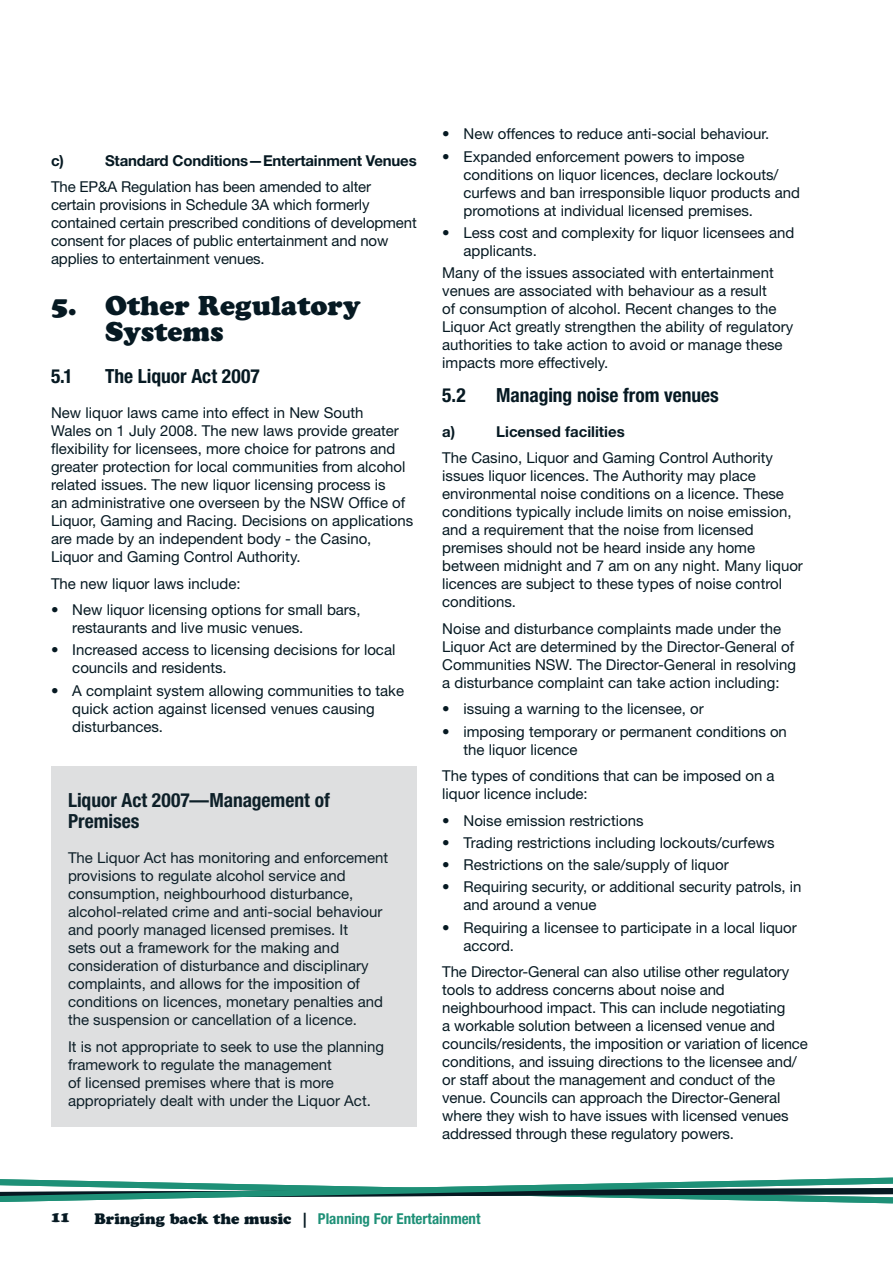
<style>
.page{position:relative;width:893px;height:1263px;background:#fff}
.page>*{position:absolute;margin:0;border:0;box-sizing:border-box;transform-origin:0 0}
.t1{font:27px/25.5px "Cooper Black Std";color:#061922}
.t2{font:700 condensed 19.5px/21px "Helvetica Neue";color:#061922}
.t3{font:15px/18px "Helvetica Neue";color:#061922}
.t4{font:700 15px "Helvetica Neue";letter-spacing:-.01em;color:#061922}
.t5{font:700 condensed 15px "Helvetica Neue";color:#1e9077}
.t6{font:15px "Cooper Black Std";color:#061922}
.s1{font-family:"Cooper Black Std";font-weight:400;font-stretch:normal;color:#061922}
</style>
<div class="page">
<svg style="left:0;top:1177px;width:893px;height:27px"></svg>
<div style="left:51px;top:766px;width:366px;height:361px;background:#dedfe0"></div>
<p class="t4" style="left:51px;top:151px;width:14px">c)</p>
<p class="t4" style="left:105px;top:151px;width:313px">Standard Conditions—Entertainment Venues</p>
<p class="t3" style="left:51px;top:178px;width:367px">The EP&amp;A Regulation has been amended to alter certain provisions in Schedule 3A which formerly contained certain prescribed conditions of development consent for places of public entertainment and now applies to entertainment venues.</p>
<h1 class="t1" style="left:105px;top:293px;width:257px;text-indent:-54px">5. Other Regulatory<br>Systems</h1>
<h2 class="t2" style="left:51px;top:365px;width:23px">5.1</h2>
<h2 class="t2" style="left:105px;top:365px;width:156px">The Liquor Act 2007</h2>
<p class="t3" style="left:51px;top:404px;width:364px">New liquor laws came into effect in New South<br>Wales on 1 July 2008. The new laws provide greater flexibility for licensees, more choice for patrons and greater protection for local communities from alcohol related issues. The new liquor licensing process is<br>an administrative one overseen by the NSW Office of Liquor, Gaming and Racing. Decisions on applications are made by an independent body - the Casino, Liquor and Gaming Control Authority.</p>
<p class="t3" style="left:51px;top:574px;width:191px">The new liquor laws include:</p>
<p class="t3" style="left:72px;top:601px;width:290px;text-indent:-21px">• New liquor licensing options for small bars, restaurants and live music venues.</p>
<p class="t3" style="left:72px;top:641px;width:325px;text-indent:-21px">• Increased access to licensing decisions for local councils and residents.</p>
<p class="t3" style="left:72px;top:681px;width:333px;text-indent:-21px">• A complaint system allowing communities to take quick action against licensed venues causing disturbances.</p>
<h2 class="t2" style="left:68px;top:789px;width:263px">Liquor Act 2007—Management of<br>Premises</h2>
<p class="t3" style="left:68px;top:849px;width:322px">The Liquor Act has monitoring and enforcement provisions to regulate alcohol service and consumption, neighbourhood disturbance, alcohol-related crime and anti-social behaviour and poorly managed licensed premises. It<br>sets out a framework for the making and consideration of disturbance and disciplinary complaints, and allows for the imposition of conditions on licences, monetary penalties and the suspension or cancellation of a licence.</p>
<p class="t3" style="left:68px;top:1037px;width:318px">It is not appropriate to seek to use the planning framework to regulate the management<br>of licensed premises where that is more appropriately dealt with under the Liquor Act.</p>
<p class="t3" style="left:442px;top:125px;width:329px">• New offences to reduce anti-social behaviour.</p>
<p class="t3" style="left:463px;top:147px;width:338px;text-indent:-21px">• Expanded enforcement powers to impose conditions on liquor licences, declare lockouts/ curfews and ban irresponsible liquor products and promotions at individual licensed premises.</p>
<p class="t3" style="left:463px;top:223px;width:332px;text-indent:-21px">• Less cost and complexity for liquor licensees and applicants.</p>
<p class="t3" style="left:442px;top:264px;width:352px">Many of the issues associated with entertainment venues are associated with behaviour as a result<br>of consumption of alcohol. Recent changes to the Liquor Act greatly strengthen the ability of regulatory authorities to take action to avoid or manage these impacts more effectively.</p>
<h2 class="t2" style="left:442px;top:384px;width:25px">5.2</h2>
<h2 class="t2" style="left:496px;top:384px;width:224px">Managing noise from venues</h2>
<p class="t4" style="left:442px;top:422px;width:15px">a)</p>
<p class="t4" style="left:496px;top:422px;width:130px">Licensed facilities</p>
<p class="t3" style="left:442px;top:449px;width:362px">The Casino, Liquor and Gaming Control Authority issues liquor licences. The Authority may place environmental noise conditions on a licence. These conditions typically include limits on noise emission, and a requirement that the noise from licensed premises should not be heard inside any home between midnight and 7 am on any night. Many liquor licences are subject to these types of noise control conditions.</p>
<p class="t3" style="left:442px;top:619px;width:355px">Noise and disturbance complaints made under the Liquor Act are determined by the Director-General of Communities NSW. The Director-General in resolving a disturbance complaint can take action including:</p>
<p class="t3" style="left:442px;top:700px;width:263px">• issuing a warning to the licensee, or</p>
<p class="t3" style="left:463px;top:722px;width:325px;text-indent:-21px">• imposing temporary or permanent conditions on the liquor licence</p>
<p class="t3" style="left:442px;top:767px;width:334px">The types of conditions that can be imposed on a liquor licence include:</p>
<p class="t3" style="left:442px;top:811px;width:203px">• Noise emission restrictions</p>
<p class="t3" style="left:442px;top:833px;width:334px">• Trading restrictions including lockouts/curfews</p>
<p class="t3" style="left:442px;top:856px;width:288px">• Restrictions on the sale/supply of liquor</p>
<p class="t3" style="left:463px;top:878px;width:340px;text-indent:-21px">• Requiring security, or additional security patrols, in and around a venue</p>
<p class="t3" style="left:463px;top:918px;width:335px;text-indent:-21px">• Requiring a licensee to participate in a local liquor accord.</p>
<p class="t3" style="left:442px;top:963px;width:367px">The Director-General can also utilise other regulatory tools to address concerns about noise and neighbourhood impact. This can include negotiating<br>a workable solution between a licensed venue and councils/residents, the imposition or variation of licence conditions, and issuing directions to the licensee and/ or staff about the management and conduct of the venue. Councils can approach the Director-General where they wish to have issues with licensed venues addressed through these regulatory powers.</p>
<p class="t6" style="left:51px;top:1208px;width:20px">11</p>
<p class="t5" style="left:95px;top:1209px;width:387px"><span class="s1">Bringing back the music |</span> Planning For Entertainment</p>
</div>
